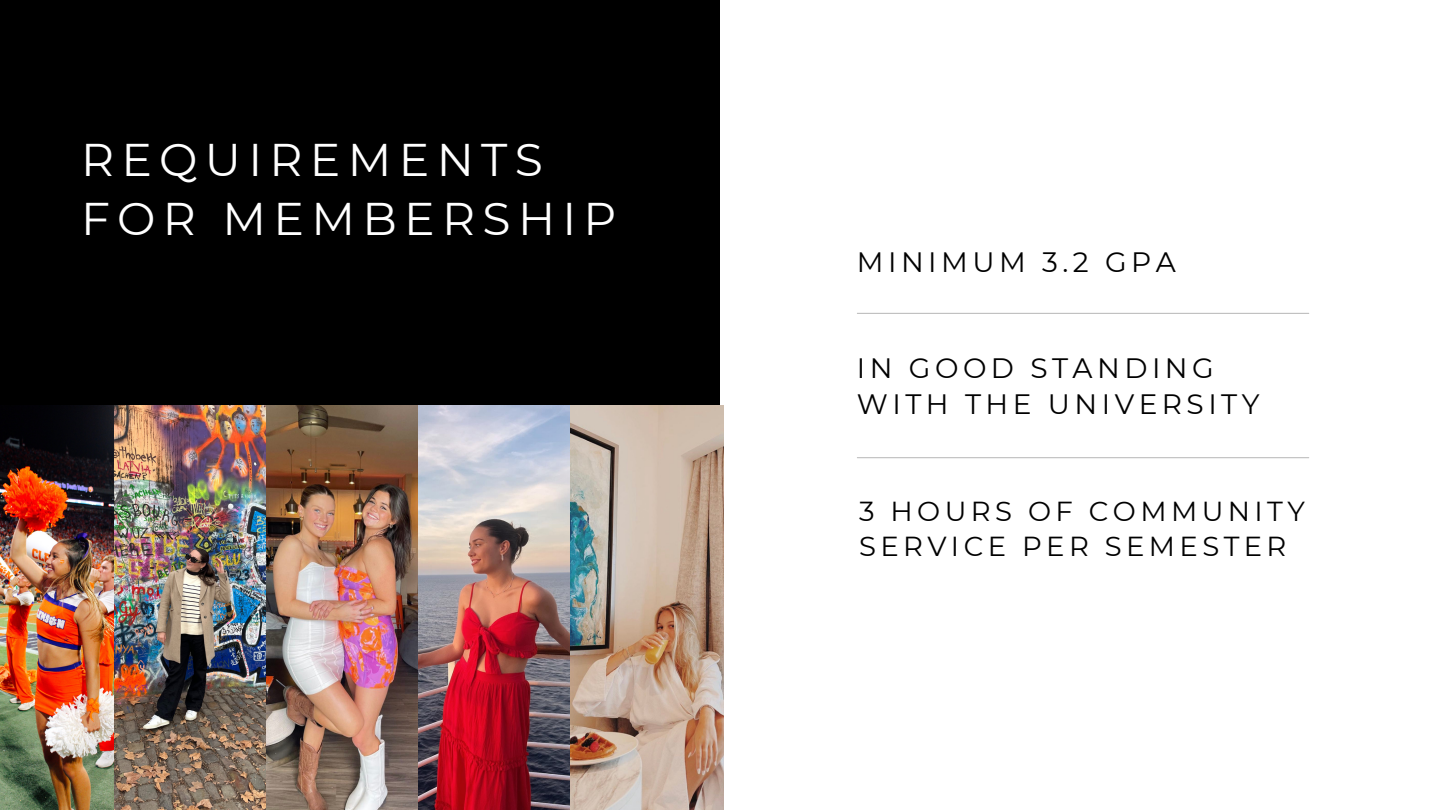
<style>
.page{position:relative;width:1440px;height:810px;background:#fff}
.page>*{position:absolute;margin:0;border:0;box-sizing:border-box;transform-origin:0 0}
.t1{font:45.7px/59.2px "Montserrat";letter-spacing:.16em;color:#fff}
.t2{font:28px/36px "Montserrat";letter-spacing:.16em;color:#000}
.t3{font:27.5px/35.2px "Montserrat";letter-spacing:.16em;color:#000}
</style>
<div class="page">
<div style="left:0;top:0;width:720px;height:810px;background:#000"></div>
<img style="left:0;top:405px;width:723px;height:405px">
<hr style="left:857px;top:313px;width:452px;height:1px;background:#000">
<hr style="left:857px;top:457px;width:452px;height:1px;background:#000">
<p class="t1" style="left:81px;top:130px;width:537px">REQUIREMENTS<br>FOR MEMBERSHIP</p>
<p class="t2" style="left:857px;top:244px;width:320px">MINIMUM 3.2 GPA</p>
<p class="t2" style="left:857px;top:350px;width:404px">IN GOOD STANDING<br>WITH THE UNIVERSITY</p>
<p class="t3" style="left:859px;top:493px;width:447px">3 HOURS OF COMMUNITY<br>SERVICE PER SEMESTER</p>
</div>
